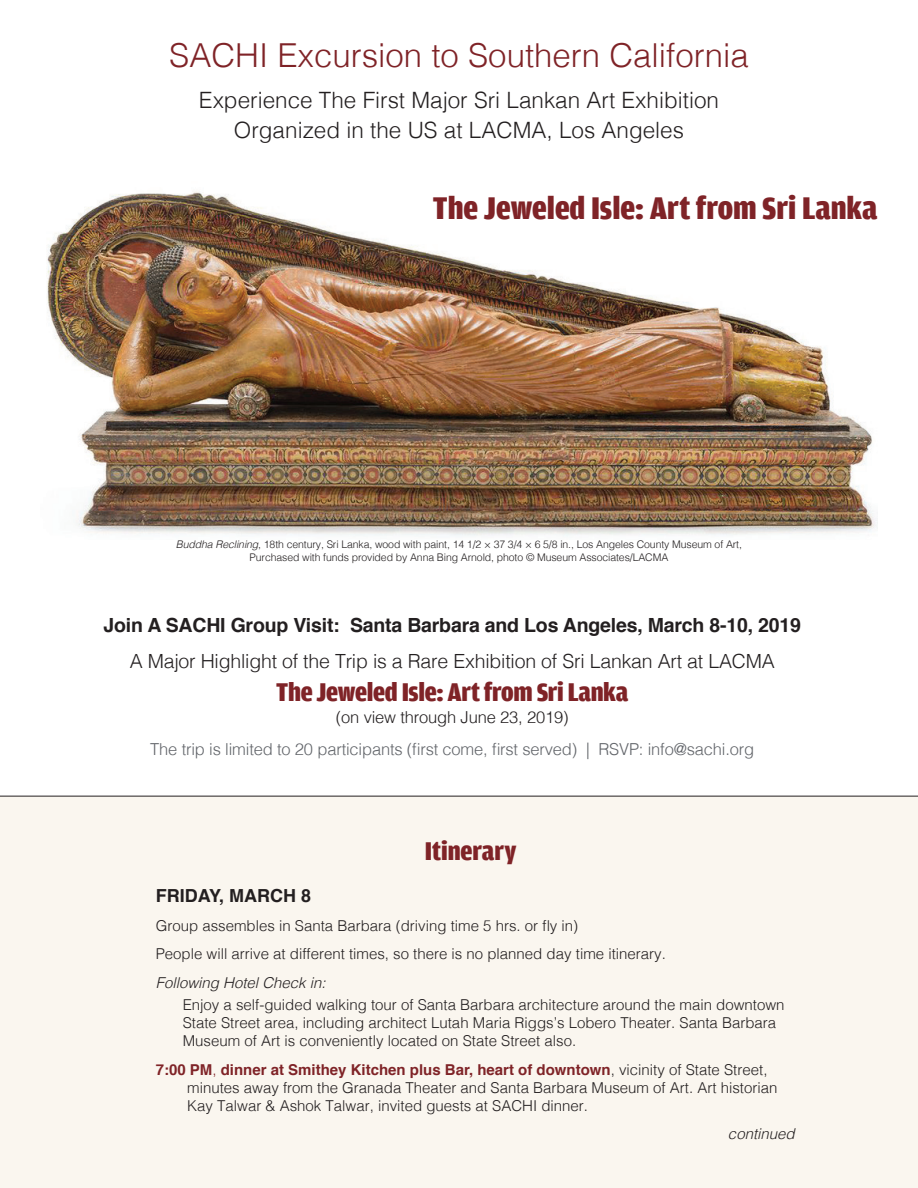
<style>
.page{position:relative;width:918px;height:1188px;background:#fff}
.page>*{position:absolute;margin:0;border:0;box-sizing:border-box;transform-origin:0 0}
.t1{font:300 33px "Helvetica";color:#7f2327}
.t2{font:900 33px "Amplitude Comp";color:#7f2327;scale:1.25 1}
.t3{font:900 27px "Amplitude Comp";letter-spacing:-.01em;color:#7f2327;scale:1.25 1}
.t4{font:300 22.5px/30px "Helvetica";color:#231f20;text-align:center}
.t5{font:300 19.5px "Helvetica";letter-spacing:-.01em;color:#231f20}
.t6{font:700 19.5px "Helvetica";letter-spacing:-.01em;color:#231f20}
.t7{font:700 18px "Helvetica";color:#231f20}
.t8{font:300 16.5px "Helvetica";letter-spacing:-.01em;color:#62656a}
.t9{font:300 16.5px "Helvetica";letter-spacing:-.01em;color:#231f20}
.t10{font:300 15px/18px "Helvetica";color:#231f20}
.t11{font:italic 300 15px "Helvetica";color:#231f20}
.t12{font:300 10.5px/13.5px "Helvetica";letter-spacing:-.01em;color:#231f20;text-align:center}
.s1{font-style:italic}
.s2{font-weight:700;color:#7f2327}
.s3{color:#7f2327}
</style>
<div class="page">
<div style="left:0;top:796px;width:918px;height:392px;background:#faf6ef"></div>
<img style="left:47px;top:191px;width:831px;height:345px">
<hr style="left:0;top:796px;width:918px;height:1px;background:#231f20">
<h1 class="t1" style="left:169px;top:28px;width:581px">SACHI Excursion to Southern California</h1>
<h3 class="t4" style="left:199px;top:83px;width:522px">Experience The First Major Sri Lankan Art Exhibition<br>Organized in the US at LACMA, Los Angeles</h3>
<h1 class="t2" style="left:433px;top:190px;width:357px">The Jeweled Isle: Art from Sri Lanka</h1>
<p class="t12" style="left:176px;top:537px;width:568px"><span class="s1">Buddha Reclining</span>, 18th century, Sri Lanka, wood with paint, 14 1/2 × 37 3/4 × 6 5/8 in., Los Angeles County Museum of Art,<br>Purchased with funds provided by Anna Bing Arnold, photo © Museum Associates/LACMA</p>
<h3 class="t6" style="left:104px;top:609px;width:699px">Join A SACHI Group Visit: Santa Barbara and Los Angeles, March 8-10, 2019</h3>
<h3 class="t5" style="left:130px;top:644px;width:647px">A Major Highlight of the Trip is a Rare Exhibition of Sri Lankan Art at LACMA</h3>
<h2 class="t3" style="left:276px;top:678px;width:283px">The Jeweled Isle: Art from Sri Lanka</h2>
<p class="t9" style="left:336px;top:704px;width:234px">(on view through June 23, 2019)</p>
<p class="t8" style="left:150px;top:735px;width:605px">The trip is limited to 20 participants (first come, first served) | RSVP: info@sachi.org</p>
<h2 class="t3" style="left:425px;top:836px;width:75px">Itinerary</h2>
<p class="t7" style="left:156px;top:882px;width:157px">FRIDAY, MARCH 8</p>
<p class="t10" style="left:156px;top:910px;width:512px;line-height:28.5px">Group assembles in Santa Barbara (driving time 5 hrs. or fly in)<br>People will arrive at different times, so there is no planned day time itinerary.</p>
<p class="t11" style="left:156px;top:970px;width:172px">Following Hotel Check in:</p>
<p class="t10" style="left:183px;top:995px;width:603px">Enjoy a self-guided walking tour of Santa Barbara architecture around the main downtown<br>State Street area, including architect Lutah Maria Riggs’s Lobero Theater. Santa Barbara<br>Museum of Art is conveniently located on State Street also.</p>
<p class="t10" style="left:187px;top:1060px;width:592px;text-indent:-31px"><span class="s2">7:00 PM</span><span class="s3">,</span> <span class="s2">dinner at Smithey Kitchen plus Bar, heart of downtown</span>, vicinity of State Street, minutes away from the Granada Theater and Santa Barbara Museum of Art. Art historian<br>Kay Talwar &amp; Ashok Talwar, invited guests at SACHI dinner.</p>
<p class="t11" style="left:728px;top:1121px;width:68px">continued</p>
</div>
